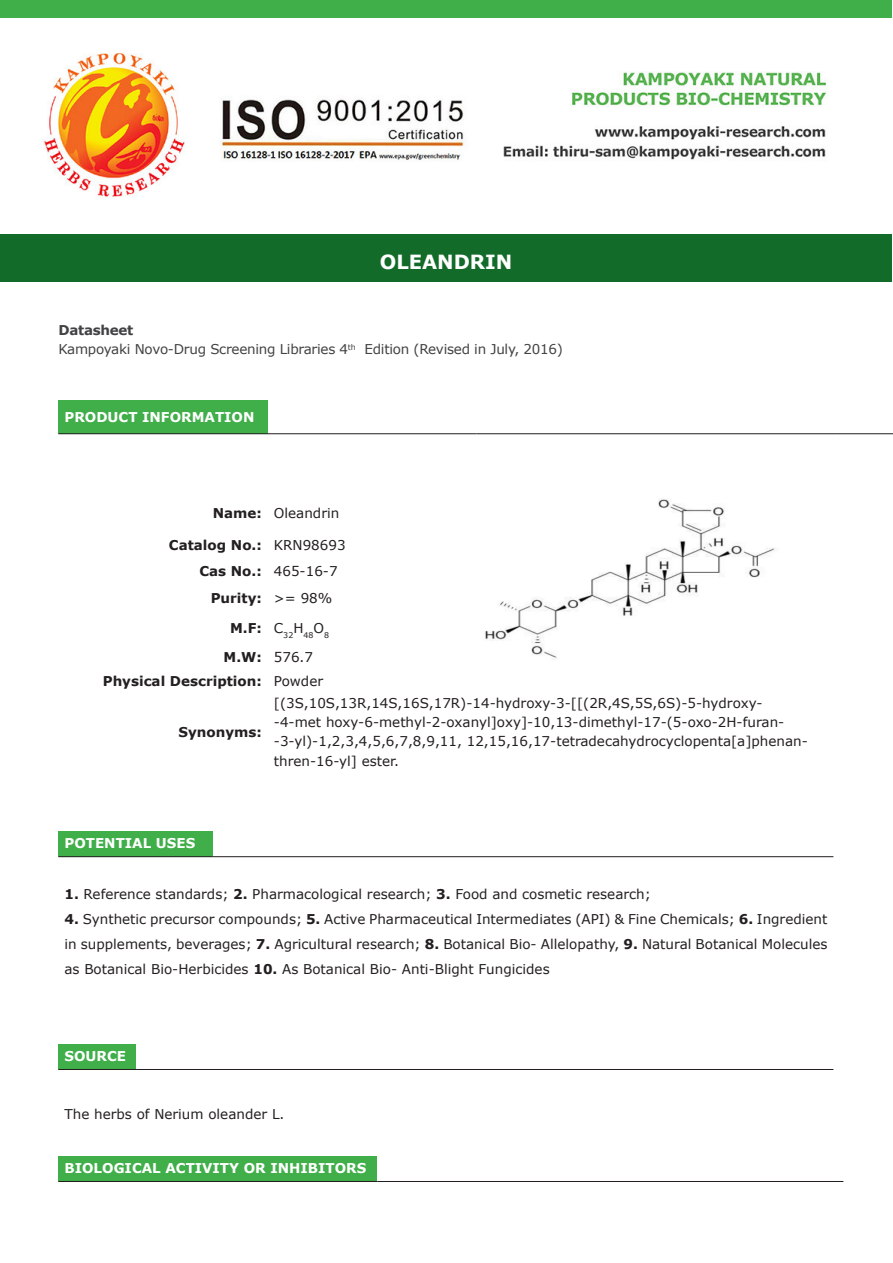
<style>
.page{position:relative;width:893px;height:1263px;background:#fff}
.page>*{position:absolute;margin:0;border:0;box-sizing:border-box;transform-origin:0 0}
.t1{font:700 19.5px "Verdana";color:#fff}
.t2{font:13.5px/19.2px "Verdana";color:#231f20}
.t3{font:700 13.5px "Verdana";color:#fff}
.t4{font:700 13.5px "Verdana";color:#231f20}
.t5{font:13.5px "Verdana";letter-spacing:-.02em;color:#414243}
.t6{font:700 13.5px "Verdana";letter-spacing:-.02em;color:#414243}
.t7{font:7.8px "Verdana";color:#231f20}
.s1{font-weight:700}
</style>
<div class="page">
<div style="left:0;top:0;width:892px;height:17px;background:#40ae49"></div>
<div style="left:1px;top:235px;width:891px;height:47px;background:#136b29"></div>
<div style="left:58px;top:400px;width:210px;height:34px;background:#40ae49"></div>
<hr style="left:58px;top:433px;width:210px;height:1px;background:#231f20">
<hr style="left:268px;top:433px;width:208px;height:1px;background:#231f20">
<hr style="left:476px;top:433px;width:359px;height:1px;background:#231f20">
<hr style="left:835px;top:433px;width:58px;height:1px;background:#231f20">
<img style="left:485px;top:499px;width:290px;height:160px">
<div style="left:58px;top:832px;width:155px;height:25px;background:#40ae49"></div>
<hr style="left:58px;top:856px;width:155px;height:1px;background:#231f20">
<hr style="left:213px;top:856px;width:620px;height:1px;background:#231f20">
<div style="left:58px;top:1044px;width:78px;height:25px;background:#40ae49"></div>
<hr style="left:58px;top:1069px;width:78px;height:1px;background:#231f20">
<hr style="left:136px;top:1069px;width:697px;height:1px;background:#231f20">
<div style="left:58px;top:1156px;width:319px;height:25px;background:#40ae49"></div>
<hr style="left:58px;top:1181px;width:319px;height:1px;background:#231f20">
<hr style="left:377px;top:1181px;width:466px;height:1px;background:#231f20">
<img style="left:43px;top:53px;width:784px;height:144px">
<p class="t1" style="left:380px;top:249px;width:134px">OLEANDRIN</p>
<p class="t6" style="left:58px;top:321px;width:76px">Datasheet</p>
<p class="t5" style="left:58px;top:341px;width:506px">Kampoyaki Novo-Drug Screening Libraries 4<sup>th</sup> Edition (Revised in July, 2016)</p>
<p class="t3" style="left:64px;top:409px;width:192px">PRODUCT INFORMATION</p>
<p class="t4" style="left:213px;top:504px;width:51px">Name:</p>
<p class="t2" style="left:274px;top:504px;width:67px">Oleandrin</p>
<p class="t4" style="left:169px;top:536px;width:94px">Catalog No.:</p>
<p class="t2" style="left:274px;top:536px;width:73px">KRN98693</p>
<p class="t4" style="left:199px;top:562px;width:64px">Cas No.:</p>
<p class="t2" style="left:274px;top:562px;width:65px">465-16-7</p>
<p class="t4" style="left:211px;top:590px;width:53px">Purity:</p>
<p class="t2" style="left:274px;top:589px;width:60px">&gt;= 98%</p>
<p class="t4" style="left:230px;top:619px;width:33px">M.F:</p>
<p class="t7" style="left:274px;top:630px;width:57px"><sup>C</sup>32<sup>H</sup>48<sup>O</sup>8</p>
<p class="t4" style="left:224px;top:648px;width:40px">M.W:</p>
<p class="t2" style="left:274px;top:648px;width:41px">576.7</p>
<p class="t4" style="left:103px;top:672px;width:161px">Physical Description:</p>
<p class="t2" style="left:274px;top:671px;width:51px">Powder</p>
<p class="t4" style="left:178px;top:723px;width:85px">Synonyms:</p>
<p class="t2" style="left:274px;top:694px;width:535px">[(3S,10S,13R,14S,16S,17R)-14-hydroxy-3-[[(2R,4S,5S,6S)-5-hydroxy--4-met hoxy-6-methyl-2-oxanyl]oxy]-10,13-dimethyl-17-(5-oxo-2H-furan--3-yl)-1,2,3,4,5,6,7,8,9,11, 12,15,16,17-tetradecahydrocyclopenta[a]phenan&shy;thren-16-yl] ester.</p>
<p class="t3" style="left:64px;top:834px;width:132px">POTENTIAL USES</p>
<p class="t2" style="left:64px;top:884px;width:588px"><span class="s1">1.</span> Reference standards; <span class="s1">2.</span> Pharmacological research; <span class="s1">3.</span> Food and cosmetic research;</p>
<p class="t2" style="left:64px;top:906px;width:764px;line-height:25.2px;text-align:justify"><span class="s1">4.</span> Synthetic precursor compounds; <span class="s1">5.</span> Active Pharmaceutical Intermediates (API) &amp; Fine Chemicals; <span class="s1">6.</span> Ingredient in supplements, beverages; <span class="s1">7.</span> Agricultural research; <span class="s1">8.</span> Botanical Bio- Allelopathy, <span class="s1">9.</span> Natural Botanical Molecules as Botanical Bio-Herbicides <span class="s1">10.</span> As Botanical Bio- Anti-Blight Fungicides</p>
<p class="t3" style="left:64px;top:1047px;width:63px">SOURCE</p>
<p class="t2" style="left:64px;top:1105px;width:221px">The herbs of Nerium oleander L.</p>
<p class="t3" style="left:64px;top:1159px;width:303px">BIOLOGICAL ACTIVITY OR INHIBITORS</p>
</div>
